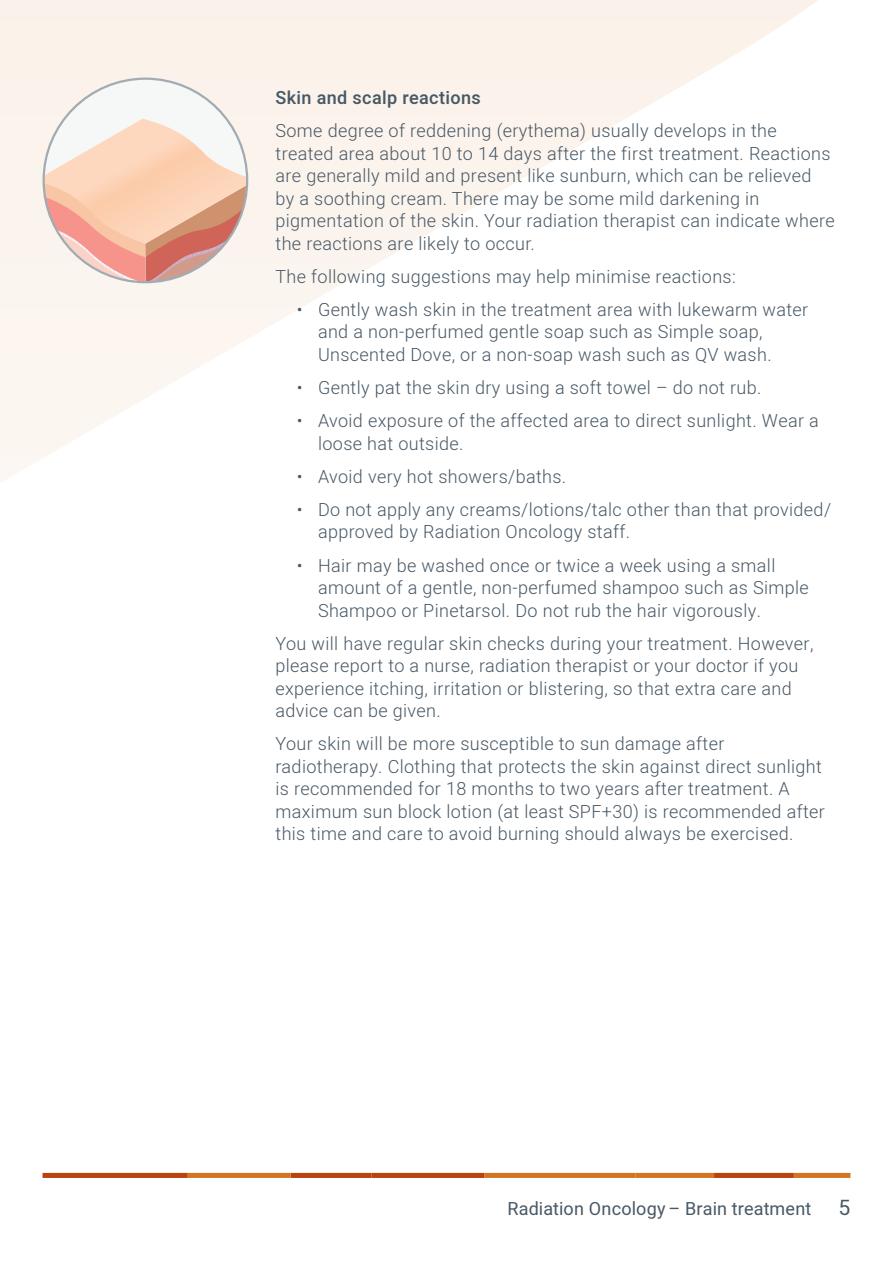
<style>
.page{position:relative;width:893px;height:1263px;background:#fff}
.page>*{position:absolute;margin:0;border:0;box-sizing:border-box;transform-origin:0 0}
.t1{font:21.15px "Heebo";color:#485865}
.t2{font:300 18px/22.5px "Heebo";letter-spacing:.02em;color:#485865}
.t3{font:18px "Heebo";letter-spacing:.01em;color:#485865}
.t4{font:500 18px "Heebo";letter-spacing:.02em;color:#485865}
</style>
<div class="page">
<svg style="left:0;top:0;width:818px;height:483px"></svg>
<svg style="left:42px;top:1172px;width:809px;height:6px"></svg>
<div style="left:44px;top:79px;width:203px;height:203px;background:#f6f7f7;border-radius:50%"></div>
<svg style="left:44px;top:119px;width:203px;height:163px"></svg>
<p class="t4" style="left:275px;top:85px;width:207px">Skin and scalp reactions</p>
<p class="t2" style="left:275px;top:119px;width:561px">Some degree of reddening (erythema) usually develops in the treated area about 10 to 14 days after the first treatment. Reactions are generally mild and present like sunburn, which can be relieved by a soothing cream. There may be some mild darkening in pigmentation of the skin. Your radiation therapist can indicate where the reactions are likely to occur.</p>
<p class="t2" style="left:275px;top:265px;width:462px">The following suggestions may help minimise reactions:</p>
<p class="t2" style="left:318px;top:298px;width:492px;text-indent:-21px">• Gently wash skin in the treatment area with lukewarm water and a non-perfumed gentle soap such as Simple soap,<br>Unscented Dove, or a non-soap wash such as QV wash.</p>
<p class="t2" style="left:297px;top:376px;width:466px">• Gently pat the skin dry using a soft towel – do not rub.</p>
<p class="t2" style="left:318px;top:409px;width:502px;text-indent:-21px">• Avoid exposure of the affected area to direct sunlight. Wear a loose hat outside.</p>
<p class="t2" style="left:297px;top:465px;width:271px">• Avoid very hot showers/baths.</p>
<p class="t2" style="left:318px;top:498px;width:515px;text-indent:-21px">• Do not apply any creams/lotions/talc other than that provided/ approved by Radiation Oncology staff.</p>
<p class="t2" style="left:318px;top:554px;width:492px;text-indent:-21px">• Hair may be washed once or twice a week using a small amount of a gentle, non-perfumed shampoo such as Simple<br>Shampoo or Pinetarsol. Do not rub the hair vigorously.</p>
<p class="t2" style="left:275px;top:632px;width:539px">You will have regular skin checks during your treatment. However, please report to a nurse, radiation therapist or your doctor if you experience itching, irritation or blistering, so that extra care and advice can be given.</p>
<p class="t2" style="left:275px;top:732px;width:551px">Your skin will be more susceptible to sun damage after radiotherapy. Clothing that protects the skin against direct sunlight is recommended for 18 months to two years after treatment. A maximum sun block lotion (at least SPF+30) is recommended after this time and care to avoid burning should always be exercised.</p>
<p class="t3" style="left:508px;top:1196px;width:305px">Radiation Oncology– Brain treatment</p>
<p class="t1" style="left:839px;top:1192px;width:13px">5</p>
</div>
